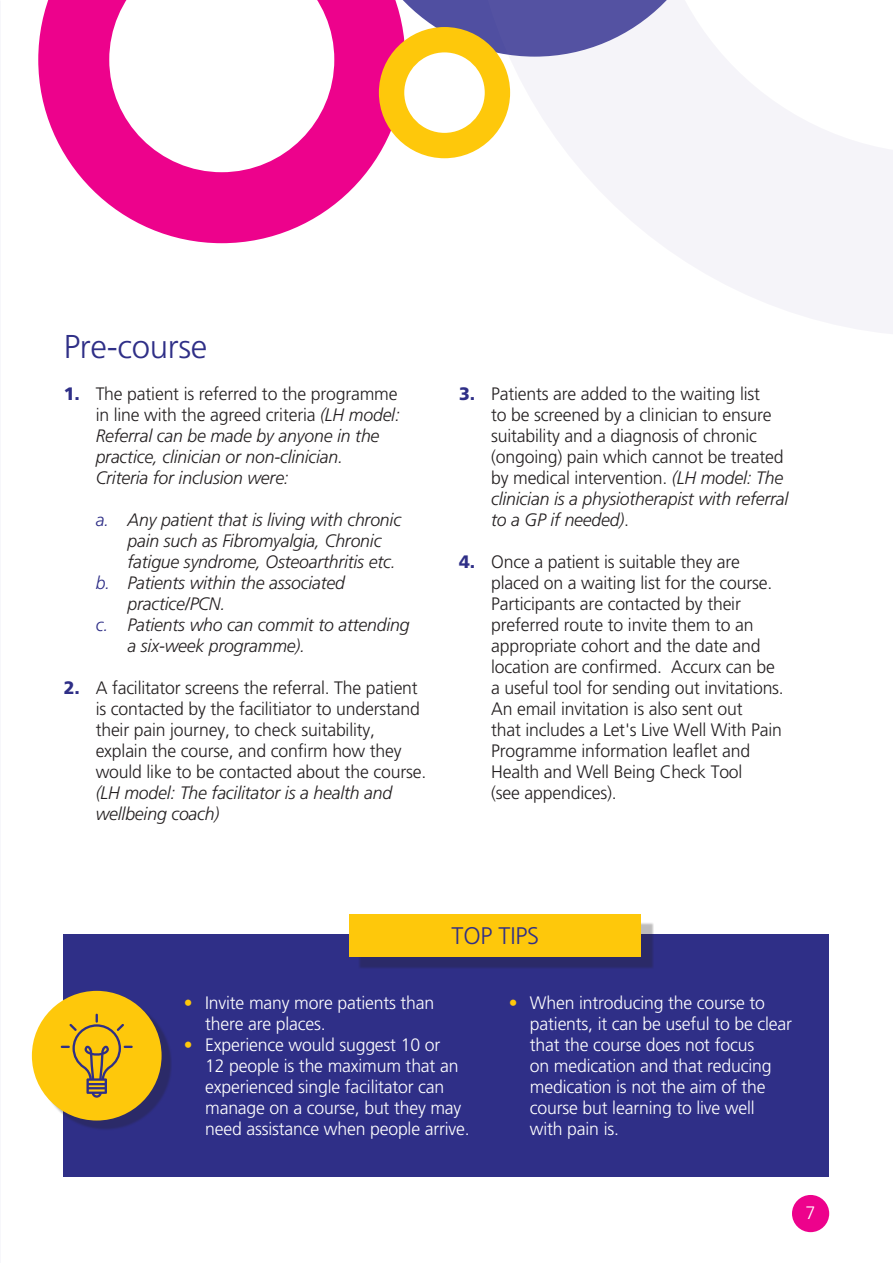
<style>
.page{position:relative;width:893px;height:1263px;background:#fff}
.page>*{position:absolute;margin:0;border:0;box-sizing:border-box;transform-origin:0 0}
.Heading_2{font:300 33px "Frutiger LT Pro";letter-spacing:-.01em;color:#2f2f87}
.Heading_2-2{font:300 24px "Frutiger LT Pro";letter-spacing:-.01em;color:#2f2f87}
.List_Paragraph{font:300 18px/21px "Frutiger LT Pro";letter-spacing:-.01em;color:#231f20}
.t1{font:300 18px/21px "Frutiger LT Pro";letter-spacing:-.01em;color:#fff}
.List_Paragraph-2{font:italic 300 18px/21px "Frutiger LT Pro";letter-spacing:-.01em;color:#231f20}
.s1{font-weight:900;font-style:normal;color:#2f2f87}
.s2{font-style:normal}
.s3{color:#2f2f87}
.s4{font-weight:900;color:#2f2f87}
.s5{font-style:italic}
.s6{color:#fec80b}
</style>
<div class="page">
<div style="left:792px;top:1195px;width:37px;height:37px;background:#ed028c;border-radius:50%"></div>
<svg style="left:38px;top:0;width:339px;height:243px"></svg>
<svg style="left:572px;top:49px;width:321px;height:285px;fill:#f5f4f9"></svg>
<svg style="left:352px;top:0;width:365px;height:158px"></svg>
<div style="left:64px;top:934px;width:765px;height:243px;background:#2f2f87"></div>
<div style="left:358px;top:922px;width:296px;height:47px;background:#231f20;opacity:.3"></div>
<div style="left:349px;top:914px;width:292px;height:42px;background:#fec80b"></div>
<div style="left:38px;top:997px;width:134px;height:134px;background:#231f20;opacity:.3"></div>
<div style="left:32px;top:991px;width:130px;height:129px;background:#fec80b;border-radius:50%"></div>
<svg style="left:61px;top:1014px;width:72px;height:84px"></svg>
<p class="Heading_2" style="left:64px;top:327px;width:145px">Pre-course</p>
<p class="List_Paragraph-2" style="left:96px;top:383px;width:306px;text-indent:-32px"><span class="s1">1.</span> <span class="s2">The patient is referred to the programme in line with the agreed criteria</span> (LH model:<br>Referral can be made by anyone in the practice, clinician or non-clinician.<br>Criteria for inclusion were:</p>
<p class="List_Paragraph-2" style="left:128px;top:509px;width:275px;text-indent:-32px"><span class="s3">a.</span> Any patient that is living with chronic pain such as Fibromyalgia, Chronic fatigue syndrome, Osteoarthritis etc.</p>
<p class="List_Paragraph-2" style="left:128px;top:572px;width:219px;text-indent:-32px"><span class="s3">b.</span> Patients within the associated practice/PCN.</p>
<p class="List_Paragraph-2" style="left:128px;top:614px;width:283px;text-indent:-32px"><span class="s3">c.</span> Patients who can commit to attending a six-week programme).</p>
<p class="List_Paragraph" style="left:96px;top:677px;width:332px;text-indent:-32px"><span class="s4">2.</span> A facilitator screens the referral. The patient is contacted by the facilitiator to understand their pain journey, to check suitability, explain the course, and confirm how they would like to be contacted about the course. <span class="s5">(LH model: The facilitator is a health and wellbeing coach)</span></p>
<p class="List_Paragraph" style="left:491px;top:383px;width:299px;text-indent:-32px"><span class="s4">3.</span> Patients are added to the waiting list<br>to be screened by a clinician to ensure suitability and a diagnosis of chronic (ongoing) pain which cannot be treated by medical intervention. <span class="s5">(LH model: The clinician is a physiotherapist with referral to a GP if needed)</span>.</p>
<p class="List_Paragraph" style="left:491px;top:551px;width:294px;text-indent:-32px"><span class="s4">4.</span> Once a patient is suitable they are placed on a waiting list for the course.<br>Participants are contacted by their preferred route to invite them to an appropriate cohort and the date and location are confirmed. Accurx can be a useful tool for sending out invitations.<br>An email invitation is also sent out<br>that includes a Let's Live Well With Pain Programme information leaflet and Health and Well Being Check Tool<br>(see appendices).</p>
<p class="Heading_2-2" style="left:452px;top:922px;width:89px">TOP TIPS</p>
<p class="t1" style="left:205px;top:992px;width:231px;text-indent:-21px"><span class="s6">•</span> Invite many more patients than there are places.</p>
<p class="t1" style="left:205px;top:1034px;width:266px;text-indent:-21px"><span class="s6">•</span> Experience would suggest 10 or<br>12 people is the maximum that an experienced single facilitator can manage on a course, but they may need assistance when people arrive.</p>
<p class="t1" style="left:530px;top:992px;width:264px;text-indent:-21px"><span class="s6">•</span> When introducing the course to patients, it can be useful to be clear that the course does not focus<br>on medication and that reducing medication is not the aim of the course but learning to live well with pain is.</p>
<p class="t1" style="left:806px;top:1202px;width:12px">7</p>
</div>
